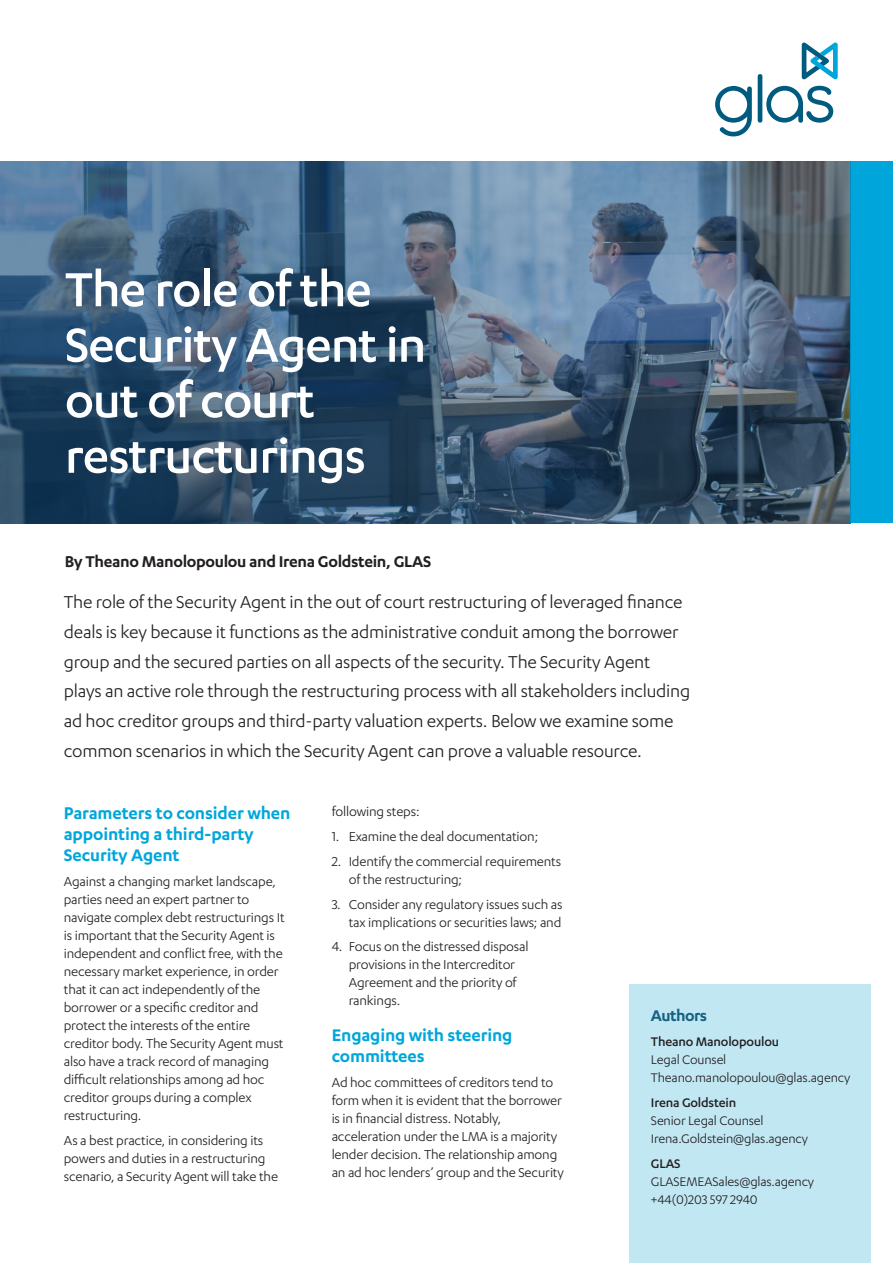
<style>
.page{position:relative;width:893px;height:1263px;background:#fff}
.page>*{position:absolute;margin:0;border:0;box-sizing:border-box;transform-origin:0 0}
.t1{font:500 55.5px/55.5px "Karbon";letter-spacing:-.02em;color:#fff}
.t2{font:19.95px/29.7px "Karbon";letter-spacing:-.01em;color:#231f20}
.t3{font:600 19.5px/21px "Karbon";letter-spacing:-.01em;color:#00a6db}
.t4{font:600 18.15px "Karbon";letter-spacing:-.02em;color:#231f20}
.t5{font:600 18px "Karbon";letter-spacing:-.03em;color:#156180}
.t6{font:15px/18px "Karbon";letter-spacing:-.01em;color:#231f20}
.t7{font:14.4px/18px "Karbon";letter-spacing:-.01em;color:#231f20}
.t8{font:500 14.4px "Karbon";letter-spacing:-.01em;color:#231f20}
</style>
<div class="page">
<svg style="left:715px;top:86px;width:37px;height:50px"></svg>
<svg style="left:758px;top:42px;width:80px;height:81px"></svg>
<div style="left:850px;top:162px;width:43px;height:361px;background:#00a6db"></div>
<svg style="left:0;top:162px;width:850px;height:361px;background:#435f7a"></svg>
<div style="left:629px;top:985px;width:242px;height:278px;background:#c1e7f3"></div>
<h1 class="t1" style="left:65px;top:268px;width:363px">The role of the<br>Security Agent in out of court restructurings</h1>
<p class="t4" style="left:65px;top:555px;width:368px">By Theano Manolopoulou and Irena Goldstein, GLAS</p>
<p class="t2" style="left:64px;top:590px;width:628px">The role of the Security Agent in the out of court restructuring of leveraged finance deals is key because it functions as the administrative conduit among the borrower group and the secured parties on all aspects of the security. The Security Agent plays an active role through the restructuring process with all stakeholders including ad hoc creditor groups and third-party valuation experts. Below we examine some common scenarios in which the Security Agent can prove a valuable resource.</p>
<h3 class="t3" style="left:64px;top:805px;width:228px">Parameters to consider when appointing a third-party<br>Security Agent</h3>
<p class="t6" style="left:64px;top:874px;width:222px">Against a changing market landscape, parties need an expert partner to navigate complex debt restructurings It is important that the Security Agent is independent and conflict free, with the necessary market experience, in order that it can act independently of the borrower or a specific creditor and protect the interests of the entire creditor body. The Security Agent must also have a track record of managing difficult relationships among ad hoc creditor groups during a complex restructuring.</p>
<p class="t6" style="left:64px;top:1133px;width:216px">As a best practice, in considering its powers and duties in a restructuring scenario, a Security Agent will take the</p>
<p class="t6" style="left:332px;top:804px;width:89px">following steps:</p>
<p class="t6" style="left:332px;top:829px;width:208px">1. Examine the deal documentation;</p>
<p class="t6" style="left:349px;top:854px;width:214px;text-indent:-17px">2. Identify the commercial requirements of the restructuring;</p>
<p class="t6" style="left:332px;top:897px;width:232px;text-align:right">3. Consider any regulatory issues such as tax implications or securities laws; and</p>
<p class="t6" style="left:349px;top:940px;width:181px;text-indent:-17px">4. Focus on the distressed disposal provisions in the Intercreditor<br>Agreement and the priority of rankings.</p>
<h3 class="t3" style="left:332px;top:1027px;width:182px">Engaging with steering committees</h3>
<p class="t6" style="left:332px;top:1075px;width:234px">Ad hoc committees of creditors tend to form when it is evident that the borrower is in financial distress. Notably, acceleration under the LMA is a majority lender decision. The relationship among an ad hoc lenders’ group and the Security</p>
<p class="t5" style="left:651px;top:1009px;width:58px">Authors</p>
<p class="t8" style="left:651px;top:1036px;width:130px">Theano Manolopoulou</p>
<p class="t7" style="left:651px;top:1052px;width:201px">Legal Counsel<br>Theano.manolopoulou@glas.agency</p>
<p class="t8" style="left:651px;top:1097px;width:87px">Irena Goldstein</p>
<p class="t7" style="left:651px;top:1113px;width:158px">Senior Legal Counsel<br>Irena.Goldstein@glas.agency</p>
<p class="t8" style="left:651px;top:1158px;width:31px">GLAS</p>
<p class="t7" style="left:651px;top:1174px;width:165px">GLASEMEASales@glas.agency +44(0)203 597 2940</p>
</div>
